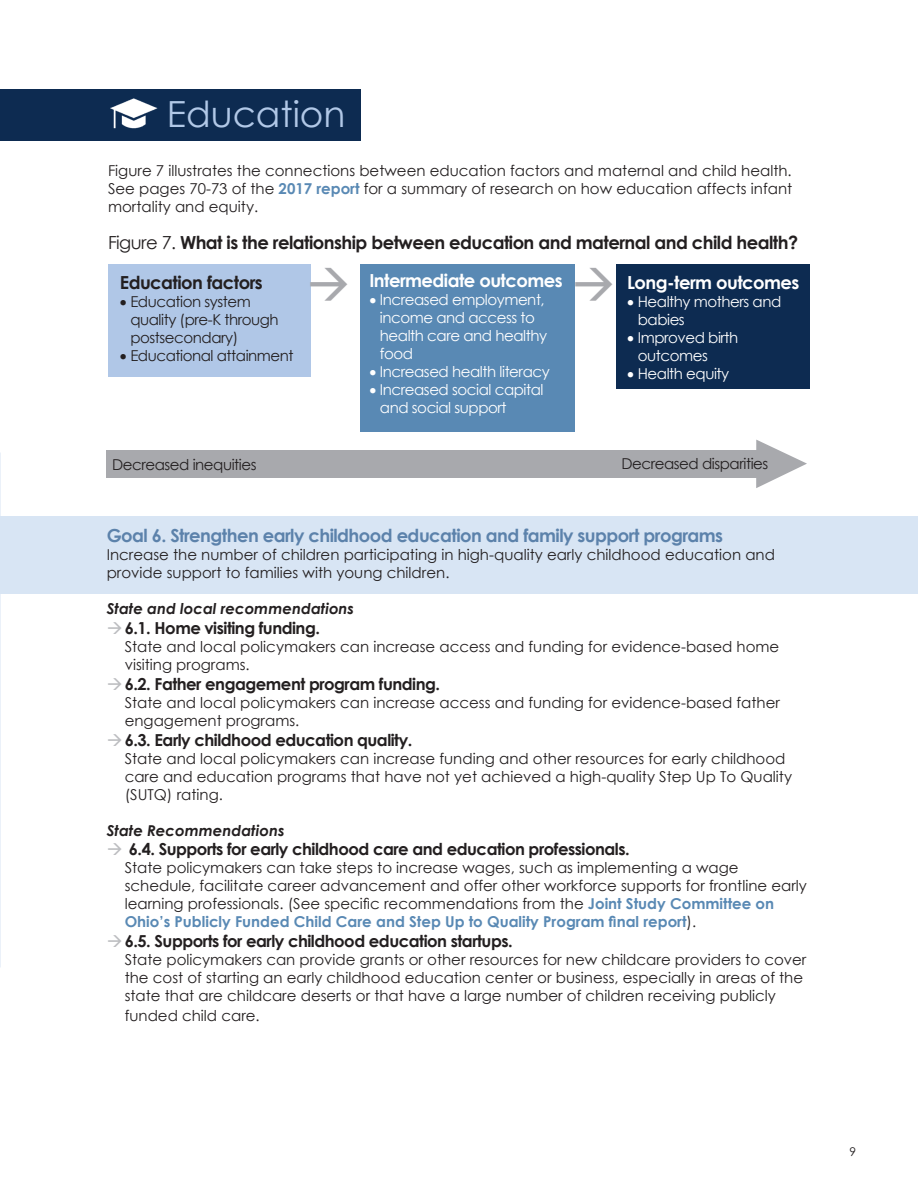
<style>
.page{position:relative;width:918px;height:1188px;background:#fff}
.page>*{position:absolute;margin:0;border:0;box-sizing:border-box;transform-origin:0 0}
.t1{font:103.8px "Minion Pro";color:#a8a9ad}
.t2{font:36px "Century Gothic";color:#b1c8e7}
.t3{font:700 18px "Century Gothic";letter-spacing:-.03em;color:#231f20}
.t4{font:700 18px "Century Gothic";letter-spacing:-.03em;color:#5c82ab}
.t5{font:700 18px "Century Gothic";letter-spacing:-.03em;color:#fff}
.t6{font:700 16.5px "Century Gothic";letter-spacing:-.03em;color:#231f20}
.t7{font:15px/18px "Century Gothic";color:#231f20}
.t8{font:15px/18px "Century Gothic";letter-spacing:-.03em;color:#fff}
.t9{font:15px/18px "Century Gothic";letter-spacing:-.03em;color:#231f20}
.t10{font:italic 700 15px "Century Gothic";color:#231f20}
.t11{font:12px "Century Gothic";color:#231f20}
.s1{font-weight:700;color:#5989b4}
.s2{font-weight:400}
</style>
<div class="page">
<div style="left:0;top:517px;width:918px;height:77px;background:#d8e5f4"></div>
<div style="left:0;top:89px;width:360px;height:52px;background:#0d2b51"></div>
<img style="left:110px;top:98px;width:47px;height:31px">
<div style="left:107px;top:450px;width:664px;height:28px;background:#a8a9ad"></div>
<div style="left:108px;top:265px;width:202px;height:112px;background:#b0c7e7"></div>
<div style="left:360px;top:265px;width:215px;height:167px;background:#5989b4"></div>
<div style="left:617px;top:265px;width:193px;height:124px;background:#0d2b51"></div>
<svg style="left:310px;top:268px;width:1px;height:33px"></svg>
<h2 class="t2" style="left:167px;top:88px;width:180px">Education</h2>
<p class="t7" style="left:108px;top:161px;width:686px;text-align:justify">Figure 7 illustrates the connections between education factors and maternal and child health.<br>See pages 70-73 of the <span class="s1">2017 report</span> for a summary of research on how education affects infant mortality and equity.</p>
<p class="t3" style="left:108px;top:229px;width:692px"><span class="s2">Figure 7.</span> What is the relationship between education and maternal and child health?</p>
<p class="t3" style="left:120px;top:269px;width:144px">Education factors</p>
<p class="t9" style="left:130px;top:292px;width:150px;text-indent:-10px">• Education system quality (pre-K through postsecondary)</p>
<p class="t9" style="left:120px;top:346px;width:175px">• Educational attainment</p>
<p class="t9" style="left:112px;top:455px;width:146px">Decreased inequities</p>
<p class="t5" style="left:369px;top:267px;width:195px">Intermediate outcomes</p>
<p class="t8" style="left:380px;top:290px;width:169px;text-indent:-10px">• Increased employment, income and access to health care and healthy food</p>
<p class="t8" style="left:369px;top:362px;width:182px">• Increased health literacy</p>
<p class="t8" style="left:380px;top:380px;width:165px;text-indent:-10px">• Increased social capital and social support</p>
<p class="t5" style="left:627px;top:269px;width:174px">Long-term outcomes</p>
<p class="t8" style="left:638px;top:292px;width:145px;text-indent:-10px">• Healthy mothers and babies</p>
<p class="t8" style="left:638px;top:328px;width:102px;text-indent:-10px">• Improved birth outcomes</p>
<p class="t8" style="left:627px;top:364px;width:103px">• Health equity</p>
<h1 class="t1" style="left:748px;top:388px;width:64px">▶</h1>
<p class="t9" style="left:622px;top:454px;width:148px">Decreased disparities</p>
<p class="t4" style="left:107px;top:522px;width:618px">Goal 6. Strengthen early childhood education and family support programs</p>
<p class="t7" style="left:107px;top:546px;width:670px">Increase the number of children participating in high-quality early childhood education and provide support to families with young children.</p>
<p class="t10" style="left:107px;top:597px;width:249px">State and local recommendations</p>
<p class="t6" style="left:125px;top:615px;width:197px">6.1. Home visiting funding.</p>
<p class="t7" style="left:125px;top:637px;width:656px">State and local policymakers can increase access and funding for evidence-based home visiting programs.</p>
<p class="t6" style="left:125px;top:671px;width:317px">6.2. Father engagement program funding.</p>
<p class="t7" style="left:125px;top:693px;width:657px">State and local policymakers can increase access and funding for evidence-based father engagement programs.</p>
<p class="t6" style="left:125px;top:727px;width:289px">6.3. Early childhood education quality.</p>
<p class="t7" style="left:125px;top:749px;width:669px">State and local policymakers can increase funding and other resources for early childhood care and education programs that have not yet achieved a high-quality Step Up To Quality (SUTQ) rating.</p>
<p class="t10" style="left:107px;top:819px;width:179px">State Recommendations</p>
<p class="t6" style="left:129px;top:837px;width:502px">6.4. Supports for early childhood care and education professionals.</p>
<p class="t7" style="left:125px;top:859px;width:684px">State policymakers can take steps to increase wages, such as implementing a wage schedule, facilitate career advancement and offer other workforce supports for frontline early learning professionals. (See specific recommendations from the <span class="s1">Joint Study Committee on Ohio’s Publicly Funded Child Care and Step Up to Quality Program final report</span>).</p>
<p class="t6" style="left:125px;top:929px;width:390px">6.5. Supports for early childhood education startups.</p>
<p class="t7" style="left:125px;top:951px;width:683px">State policymakers can provide grants or other resources for new childcare providers to cover the cost of starting an early childhood education center or business, especially in areas of the state that are childcare deserts or that have a large number of children receiving publicly</p>
<p class="t7" style="left:125px;top:1006px;width:137px">funded child care.</p>
<p class="t11" style="left:850px;top:1144px;width:8px">9</p>
</div>
